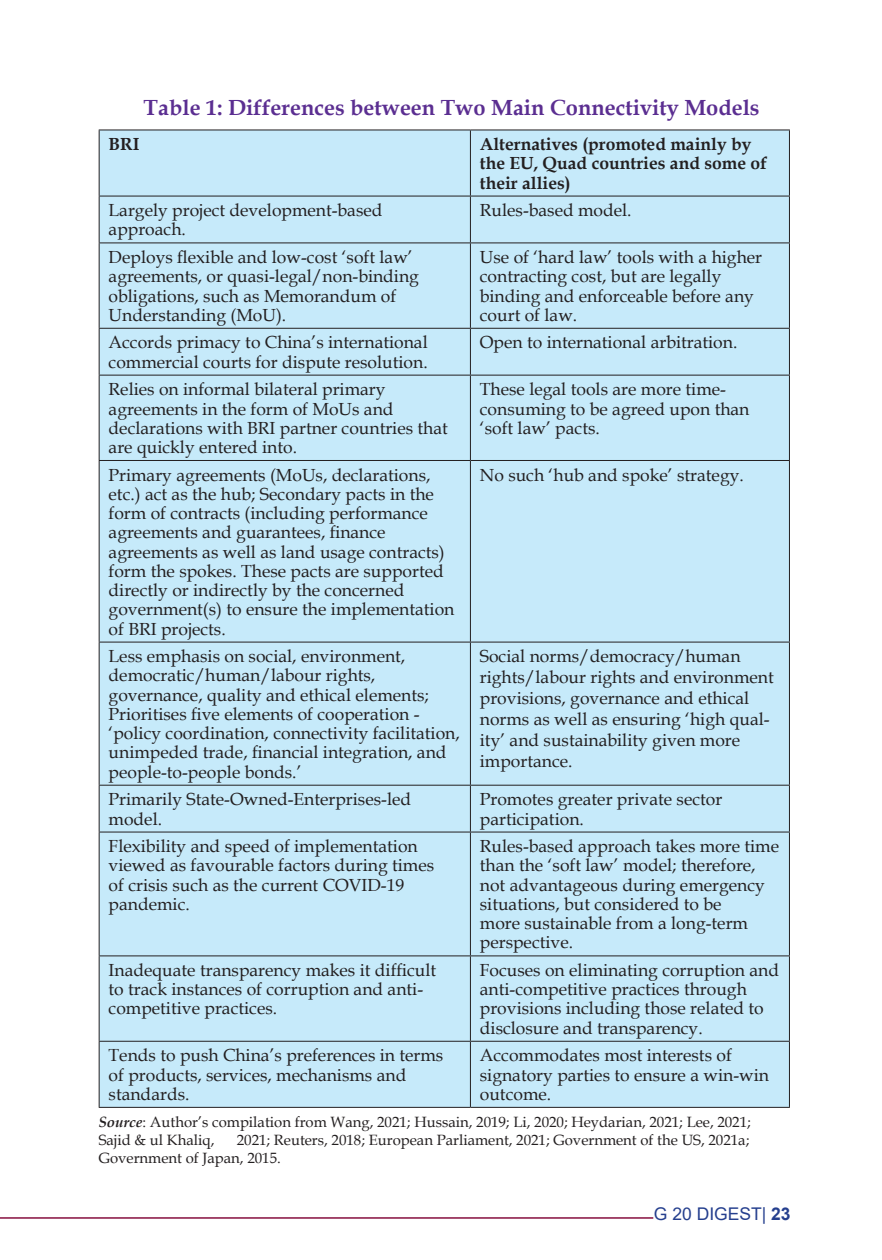
<style>
.page{position:relative;width:882px;height:1260px;background:#fff}
.page>*{position:absolute;margin:0;border:0;box-sizing:border-box;transform-origin:0 0}
.t1{font:700 21.88px "Book Antiqua";color:#5b2e91}
.t2{font:17.5px/19.2px "Book Antiqua";color:#231f20}
.t3{font:700 17.5px/19.2px "Book Antiqua";color:#231f20}
.t4{font:17.5px "Arial";color:#253f8e}
.t5{font:14.88px/18.4px "Book Antiqua";color:#231f20}
.s1{font-weight:700;font-style:italic}
.s2{font-weight:700}
</style>
<div class="page">
<hr style="left:0;top:1217px;width:653px;height:2px;background:#97315a">
<div style="left:100px;top:131px;width:689px;height:976px;background:#c6eafa"></div>
<hr style="left:99px;top:130px;width:371px;height:1px;background:#231f20">
<hr style="left:470px;top:130px;width:320px;height:1px;background:#231f20">
<hr style="left:99px;top:196px;width:371px;height:1px;background:#231f20">
<hr style="left:470px;top:196px;width:320px;height:1px;background:#231f20">
<hr style="left:99px;top:242px;width:371px;height:1px;background:#231f20">
<hr style="left:470px;top:242px;width:320px;height:1px;background:#231f20">
<hr style="left:99px;top:328px;width:371px;height:1px;background:#231f20">
<hr style="left:470px;top:328px;width:320px;height:1px;background:#231f20">
<hr style="left:99px;top:375px;width:371px;height:1px;background:#231f20">
<hr style="left:470px;top:375px;width:320px;height:1px;background:#231f20">
<hr style="left:99px;top:460px;width:371px;height:1px;background:#231f20">
<hr style="left:470px;top:460px;width:320px;height:1px;background:#231f20">
<hr style="left:99px;top:642px;width:371px;height:1px;background:#231f20">
<hr style="left:470px;top:642px;width:320px;height:1px;background:#231f20">
<hr style="left:99px;top:785px;width:371px;height:1px;background:#231f20">
<hr style="left:470px;top:785px;width:320px;height:1px;background:#231f20">
<hr style="left:99px;top:832px;width:371px;height:1px;background:#231f20">
<hr style="left:470px;top:832px;width:320px;height:1px;background:#231f20">
<hr style="left:99px;top:955px;width:371px;height:1px;background:#231f20">
<hr style="left:470px;top:955px;width:320px;height:1px;background:#231f20">
<hr style="left:99px;top:1041px;width:371px;height:1px;background:#231f20">
<hr style="left:470px;top:1041px;width:320px;height:1px;background:#231f20">
<hr style="left:99px;top:1107px;width:371px;height:1px;background:#231f20">
<hr style="left:470px;top:1107px;width:320px;height:1px;background:#231f20">
<hr style="left:99px;top:130px;width:1px;height:66px;background:#231f20">
<hr style="left:99px;top:197px;width:1px;height:45px;background:#231f20">
<hr style="left:99px;top:243px;width:1px;height:85px;background:#231f20">
<hr style="left:99px;top:329px;width:1px;height:46px;background:#231f20">
<hr style="left:99px;top:376px;width:1px;height:84px;background:#231f20">
<hr style="left:99px;top:461px;width:1px;height:181px;background:#231f20">
<hr style="left:99px;top:643px;width:1px;height:142px;background:#231f20">
<hr style="left:99px;top:786px;width:1px;height:46px;background:#231f20">
<hr style="left:99px;top:832px;width:1px;height:123px;background:#231f20">
<hr style="left:99px;top:956px;width:1px;height:85px;background:#231f20">
<hr style="left:99px;top:1042px;width:1px;height:65px;background:#231f20">
<hr style="left:470px;top:130px;width:1px;height:66px;background:#231f20">
<hr style="left:789px;top:130px;width:1px;height:66px;background:#231f20">
<hr style="left:470px;top:197px;width:1px;height:45px;background:#231f20">
<hr style="left:789px;top:197px;width:1px;height:45px;background:#231f20">
<hr style="left:470px;top:243px;width:1px;height:85px;background:#231f20">
<hr style="left:789px;top:243px;width:1px;height:85px;background:#231f20">
<hr style="left:470px;top:329px;width:1px;height:46px;background:#231f20">
<hr style="left:789px;top:329px;width:1px;height:46px;background:#231f20">
<hr style="left:470px;top:376px;width:1px;height:84px;background:#231f20">
<hr style="left:789px;top:376px;width:1px;height:84px;background:#231f20">
<hr style="left:470px;top:461px;width:1px;height:181px;background:#231f20">
<hr style="left:789px;top:461px;width:1px;height:181px;background:#231f20">
<hr style="left:470px;top:643px;width:1px;height:142px;background:#231f20">
<hr style="left:789px;top:643px;width:1px;height:142px;background:#231f20">
<hr style="left:470px;top:786px;width:1px;height:46px;background:#231f20">
<hr style="left:789px;top:786px;width:1px;height:46px;background:#231f20">
<hr style="left:470px;top:832px;width:1px;height:123px;background:#231f20">
<hr style="left:789px;top:832px;width:1px;height:123px;background:#231f20">
<hr style="left:470px;top:956px;width:1px;height:85px;background:#231f20">
<hr style="left:789px;top:956px;width:1px;height:85px;background:#231f20">
<hr style="left:470px;top:1042px;width:1px;height:65px;background:#231f20">
<hr style="left:789px;top:1042px;width:1px;height:65px;background:#231f20">
<p class="t1" style="left:144px;top:93px;width:618px">Table 1: Differences between Two Main Connectivity Models</p>
<p class="t3" style="left:109px;top:135px;width:33px">BRI</p>
<p class="t3" style="left:480px;top:135px;width:289px">Alternatives (promoted mainly by the EU, Quad countries and some of their allies)</p>
<p class="t2" style="left:109px;top:200px;width:275px">Largely project development-based approach.</p>
<p class="t2" style="left:480px;top:200px;width:153px">Rules-based model.</p>
<p class="t2" style="left:109px;top:247px;width:312px">Deploys flexible and low-cost ‘soft law’ agreements, or quasi-legal/non-binding obligations, such as Memorandum of Understanding (MoU).</p>
<p class="t2" style="left:480px;top:247px;width:284px">Use of ‘hard law’ tools with a higher contracting cost, but are legally binding and enforceable before any court of law.</p>
<p class="t2" style="left:109px;top:332px;width:321px">Accords primacy to China’s international commercial courts for dispute resolution.</p>
<p class="t2" style="left:480px;top:332px;width:259px">Open to international arbitration.</p>
<p class="t2" style="left:109px;top:379px;width:341px">Relies on informal bilateral primary agreements in the form of MoUs and declarations with BRI partner countries that are quickly entered into.</p>
<p class="t2" style="left:480px;top:379px;width:271px">These legal tools are more time&shy;consuming to be agreed upon than ‘soft law’ pacts.</p>
<p class="t2" style="left:109px;top:465px;width:347px">Primary agreements (MoUs, declarations, etc.) act as the hub; Secondary pacts in the form of contracts (including performance agreements and guarantees, finance agreements as well as land usage contracts) form the spokes. These pacts are supported directly or indirectly by the concerned government(s) to ensure the implementation of BRI projects.</p>
<p class="t2" style="left:480px;top:465px;width:265px">No such ‘hub and spoke’ strategy.</p>
<p class="t2" style="left:109px;top:646px;width:353px">Less emphasis on social, environment, democratic/human/labour rights, governance, quality and ethical elements; Prioritises five elements of cooperation - ‘policy coordination, connectivity facilitation, unimpeded trade, financial integration, and people-to-people bonds.’</p>
<p class="t2" style="left:480px;top:645px;width:295px;line-height:21px">Social norms/democracy/human rights/labour rights and environment provisions, governance and ethical norms as well as ensuring ‘high qual&shy;ity’ and sustainability given more importance.</p>
<p class="t2" style="left:109px;top:789px;width:304px">Primarily State-Owned-Enterprises-led model.</p>
<p class="t2" style="left:480px;top:789px;width:244px">Promotes greater private sector participation.</p>
<p class="t2" style="left:109px;top:836px;width:327px">Flexibility and speed of implementation viewed as favourable factors during times of crisis such as the current COVID-19 pandemic.</p>
<p class="t2" style="left:480px;top:836px;width:301px">Rules-based approach takes more time than the ‘soft law’ model; therefore, not advantageous during emergency situations, but considered to be<br>more sustainable from a long-term perspective.</p>
<p class="t2" style="left:109px;top:960px;width:329px">Inadequate transparency makes it difficult to track instances of corruption and anti&shy;competitive practices.</p>
<p class="t2" style="left:480px;top:960px;width:301px">Focuses on eliminating corruption and anti-competitive practices through provisions including those related to disclosure and transparency.</p>
<p class="t2" style="left:109px;top:1045px;width:336px">Tends to push China’s preferences in terms of products, services, mechanisms and standards.</p>
<p class="t2" style="left:480px;top:1045px;width:291px">Accommodates most interests of signatory parties to ensure a win-win outcome.</p>
<p class="t5" style="left:99px;top:1112px;width:654px"><span class="s1">Source</span>: Author’s compilation from Wang, 2021; Hussain, 2019; Li, 2020; Heydarian, 2021; Lee, 2021;<br>Sajid &amp; ul Khaliq,</p>
<p class="t5" style="left:99px;top:1130px;width:652px;text-indent:138px">2021; Reuters, 2018; European Parliament, 2021; Government of the US, 2021a;<br>Government of Japan, 2015.</p>
<p class="t4" style="left:654px;top:1202px;width:138px">G 20 DIGEST| <span class="s2">23</span></p>
</div>
